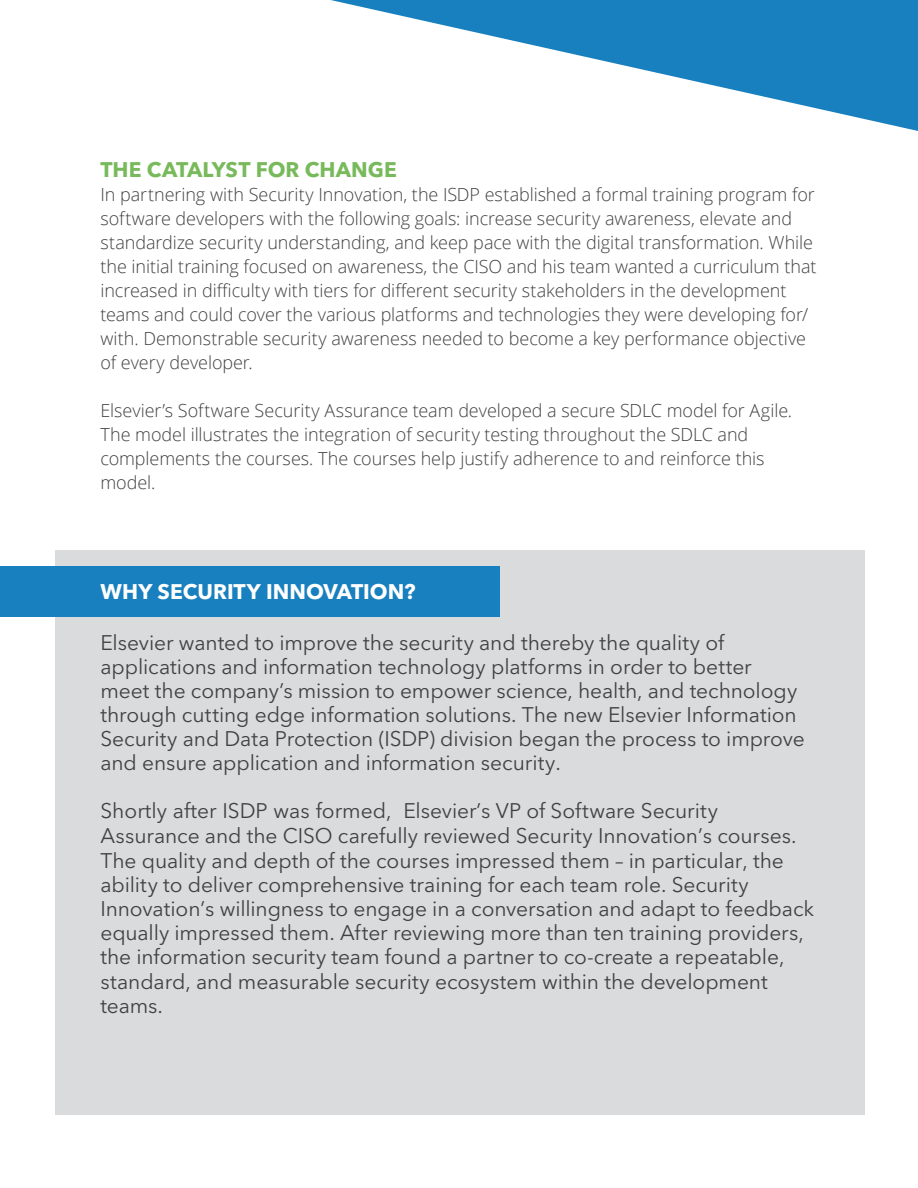
<style>
.page{position:relative;width:918px;height:1188px;background:#fff}
.page>*{position:absolute;margin:0;border:0;box-sizing:border-box;transform-origin:0 0}
.t1{font:21px/24.3px "Avenir Next LT Pro";letter-spacing:-.005em;color:#414042}
.t2{font:700 21px "Avenir Next LT Pro";color:#fff}
.t3{font:700 21px "Avenir Next LT Pro";color:#78ba5b}
.t4{font:300 18px/24px "Open Sans";letter-spacing:-.005em;color:#414042}
</style>
<div class="page">
<div style="left:55px;top:550px;width:810px;height:565px;background:#dadbdc"></div>
<svg style="left:331px;top:0;width:587px;height:131px"></svg>
<div style="left:0;top:566px;width:500px;height:50px;background:#1880be"></div>
<p class="t3" style="left:100px;top:157px;width:298px">THE CATALYST FOR CHANGE</p>
<p class="t4" style="left:100px;top:182px;width:718px">In partnering with Security Innovation, the ISDP established a formal training program for software developers with the following goals: increase security awareness, elevate and standardize security understanding, and keep pace with the digital transformation. While the initial training focused on awareness, the CISO and his team wanted a curriculum that increased in difficulty with tiers for different security stakeholders in the development teams and could cover the various platforms and technologies they were developing for/ with. Demonstrable security awareness needed to become a key performance objective of every developer.</p>
<p class="t4" style="left:100px;top:398px;width:693px">Elsevier’s Software Security Assurance team developed a secure SDLC model for Agile.<br>The model illustrates the integration of security testing throughout the SDLC and complements the courses. The courses help justify adherence to and reinforce this model.</p>
<p class="t2" style="left:100px;top:579px;width:317px">WHY SECURITY INNOVATION?</p>
<p class="t1" style="left:100px;top:631px;width:706px">Elsevier wanted to improve the security and thereby the quality of applications and information technology platforms in order to better meet the company’s mission to empower science, health, and technology through cutting edge information solutions. The new Elsevier Information Security and Data Protection (ISDP) division began the process to improve and ensure application and information security.</p>
<p class="t1" style="left:100px;top:799px;width:715px">Shortly after ISDP was formed, Elsevier’s VP of Software Security Assurance and the CISO carefully reviewed Security Innovation’s courses.<br>The quality and depth of the courses impressed them – in particular, the ability to deliver comprehensive training for each team role. Security Innovation’s willingness to engage in a conversation and adapt to feedback equally impressed them. After reviewing more than ten training providers, the information security team found a partner to co-create a repeatable, standard, and measurable security ecosystem within the development teams.</p>
</div>
